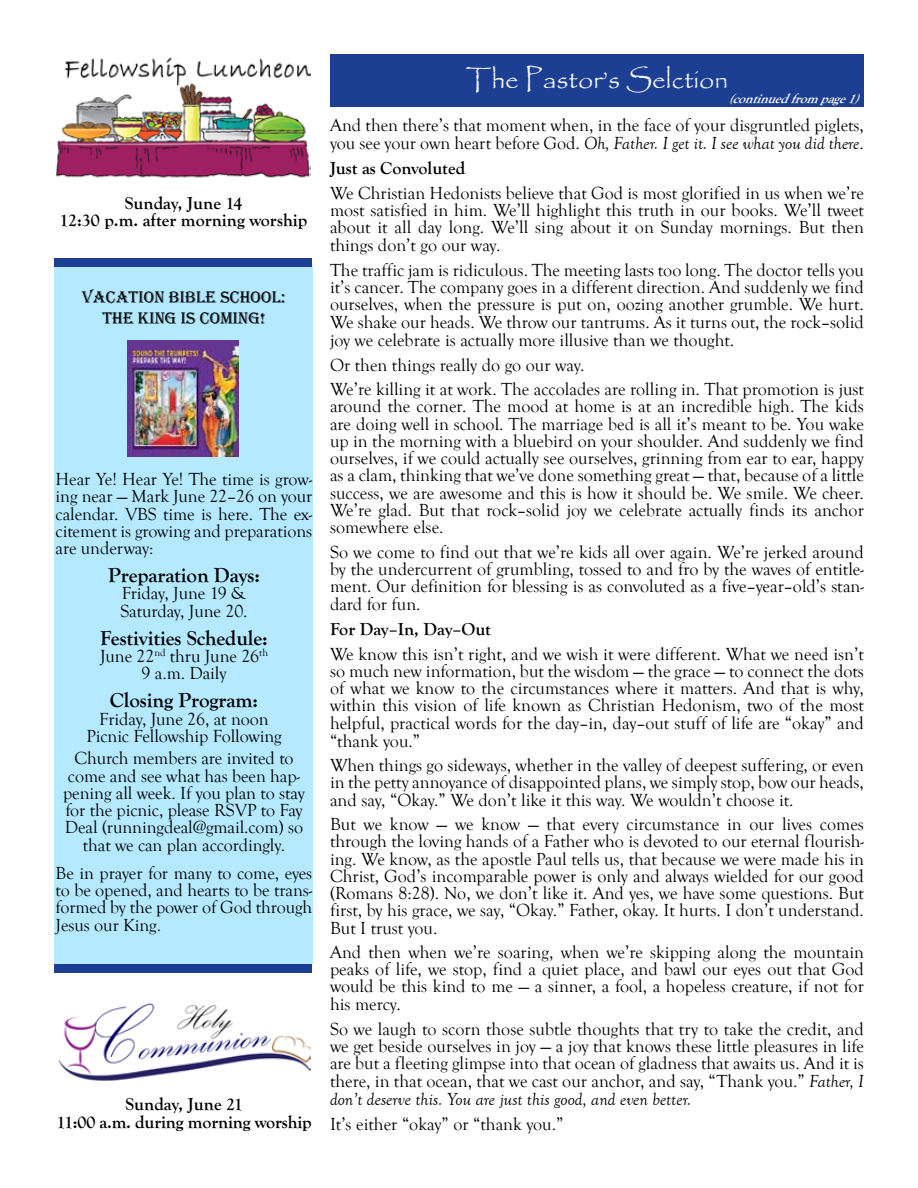
<style>
.page{position:relative;width:918px;height:1188px;background:#fff}
.page>*{position:absolute;margin:0;border:0;box-sizing:border-box;transform-origin:0 0}
.t1{font:27px "Papyrus";color:#fffffe}
.t2{font:700 21px "Goudy Old Style T";letter-spacing:-.005em;color:#000}
.t3{font:18px/17.2px "Goudy Old Style T";color:#000;text-align:justify}
.t4{font:700 18px/17.2px "Goudy Old Style T";color:#000;text-align:center}
.t5{font:17.25px/20.7px "Algerian";letter-spacing:-.005em;color:#000;text-align:center}
.t6{font:italic 700 13.5px "Goudy Old Style T";color:#fff}
.s1{font-style:italic}
</style>
<div class="page">
<div style="left:54px;top:266px;width:258px;height:698px;background:#b4e9ff"></div>
<img style="left:127px;top:340px;width:112px;height:117px">
<div style="left:330px;top:54px;width:534px;height:53px;background:#1c3f94"></div>
<img style="left:58px;top:1003px;width:253px;height:78px">
<img style="left:56px;top:57px;width:255px;height:121px">
<div style="left:54px;top:258px;width:258px;height:8px;background:#1c3f94"></div>
<div style="left:54px;top:964px;width:258px;height:8px;background:#1c3f94"></div>
<p class="t4" style="left:60px;top:194px;width:249px">Sunday, June 14<br>12:30 p.m. after morning worship</p>
<p class="t5" style="left:82px;top:288px;width:205px">VACATION BIBLE SCHOOL:<br>THE KING IS COMING!</p>
<p class="t3" style="left:56px;top:471px;width:258px">Hear Ye! Hear Ye! The time is grow&shy;ing near — Mark June 22–26 on your calendar. VBS time is here. The ex&shy;citement is growing and preparations are underway:</p>
<p class="t2" style="left:108px;top:564px;width:153px">Preparation Days:</p>
<p class="t3" style="left:120px;top:585px;width:129px">Friday, June 19 &amp;<br>Saturday, June 20.</p>
<p class="t2" style="left:100px;top:626px;width:169px">Festivities Schedule:</p>
<p class="t3" style="left:100px;top:648px;width:169px;text-align:center">June 22<sup>nd</sup> thru June 26<sup>th<br></sup>9 a.m. Daily</p>
<p class="t2" style="left:110px;top:689px;width:150px">Closing Program:</p>
<p class="t3" style="left:86px;top:710px;width:197px;text-align:center">Friday, June 26, at noon<br>Picnic Fellowship Following</p>
<p class="t3" style="left:63px;top:750px;width:243px;text-align:center">Church members are invited to come and see what has been hap&shy;pening all week. If you plan to stay for the picnic, please RSVP to Fay<br>Deal (runningdeal@gmail.com) so that we can plan accordingly.</p>
<p class="t3" style="left:56px;top:864px;width:258px">Be in prayer for many to come, eyes to be opened, and hearts to be trans&shy;formed by the power of God through Jesus our King.</p>
<p class="t4" style="left:57px;top:1096px;width:257px">Sunday, June 21<br>11:00 a.m. during morning worship</p>
<h1 class="t1" style="left:466px;top:63px;width:264px">The Pastor’s Selction</h1>
<p class="t6" style="left:729px;top:91px;width:138px">(continuedfrompage1)</p>
<p class="t3" style="left:330px;top:117px;width:535px;line-height:18px">And then there’s that moment when, in the face of your disgruntled piglets, you see your own heart before God. <span class="s1">Oh, Father. I get it. I see what you did there</span>.</p>
<p class="t4" style="left:330px;top:160px;width:137px">Just as Convoluted</p>
<p class="t3" style="left:330px;top:185px;width:536px">We Christian Hedonists believe that God is most glorified in us when we’re most satisfied in him. We’ll highlight this truth in our books. We’ll tweet about it all day long. We’ll sing about it on Sunday mornings. But then things don’t go our way.</p>
<p class="t3" style="left:330px;top:262px;width:536px">The traffic jam is ridiculous. The meeting lasts too long. The doctor tells you it’s cancer. The company goes in a different direction. And suddenly we find ourselves, when the pressure is put on, oozing another grumble. We hurt.<br>We shake our heads. We throw our tantrums. As it turns out, the rock–solid joy we celebrate is actually more illusive than we thought.</p>
<p class="t3" style="left:330px;top:353px;width:536px;line-height:24.5px">Or then things really do go our way.<br>We’re killing it at work. The accolades are rolling in. That promotion is just</p>
<p class="t3" style="left:330px;top:398px;width:536px">around the corner. The mood at home is at an incredible high. The kids are doing well in school. The marriage bed is all it’s meant to be. You wake up in the morning with a bluebird on your shoulder. And suddenly we find ourselves, if we could actually see ourselves, grinning from ear to ear, happy as a clam, thinking that we’ve done something great — that, because of a little success, we are awesome and this is how it should be. We smile. We cheer.<br>We’re glad. But that rock–solid joy we celebrate actually finds its anchor somewhere else.</p>
<p class="t3" style="left:330px;top:543px;width:535px">So we come to find out that we’re kids all over again. We’re jerked around by the undercurrent of grumbling, tossed to and fro by the waves of entitle&shy;ment. Our definition for blessing is as convoluted as a five–year–old’s stan&shy;dard for fun.</p>
<p class="t4" style="left:330px;top:621px;width:163px">For Day–In, Day–Out</p>
<p class="t3" style="left:330px;top:645px;width:536px">We know this isn’t right, and we wish it were different. What we need isn’t so much new information, but the wisdom — the grace — to connect the dots of what we know to the circumstances where it matters. And that is why, within this vision of life known as Christian Hedonism, two of the most helpful, practical words for the day–in, day–out stuff of life are “okay” and “thank you.”</p>
<p class="t3" style="left:330px;top:757px;width:535px">When things go sideways, whether in the valley of deepest suffering, or even in the petty annoyance of disappointed plans, we simply stop, bow our heads, and say, “Okay.” We don’t like it this way. We wouldn’t choose it.</p>
<p class="t3" style="left:330px;top:816px;width:536px">But we know — we know — that every circumstance in our lives comes through the loving hands of a Father who is devoted to our eternal flourish&shy;ing. We know, as the apostle Paul tells us, that because we were made his in Christ, God’s incomparable power is only and always wielded for our good (Romans 8:28). No, we don’t like it. And yes, we have some questions. But first, by his grace, we say, “Okay.” Father, okay. It hurts. I don’t understand.<br>But I trust you.</p>
<p class="t3" style="left:330px;top:944px;width:535px">And then when we’re soaring, when we’re skipping along the mountain peaks of life, we stop, find a quiet place, and bawl our eyes out that God would be this kind to me — a sinner, a fool, a hopeless creature, if not for his mercy.</p>
<p class="t3" style="left:330px;top:1021px;width:536px">So we laugh to scorn those subtle thoughts that try to take the credit, and we get beside ourselves in joy — a joy that knows these little pleasures in life are but a fleeting glimpse into that ocean of gladness that awaits us. And it is there, in that ocean, that we cast our anchor, and say, “Thank you.” <span class="s1">Father, I don’t deserve this. You are just this good, and even better.</span></p>
<p class="t3" style="left:330px;top:1116px;width:235px">It’s either “okay” or “thank you.”</p>
</div>
